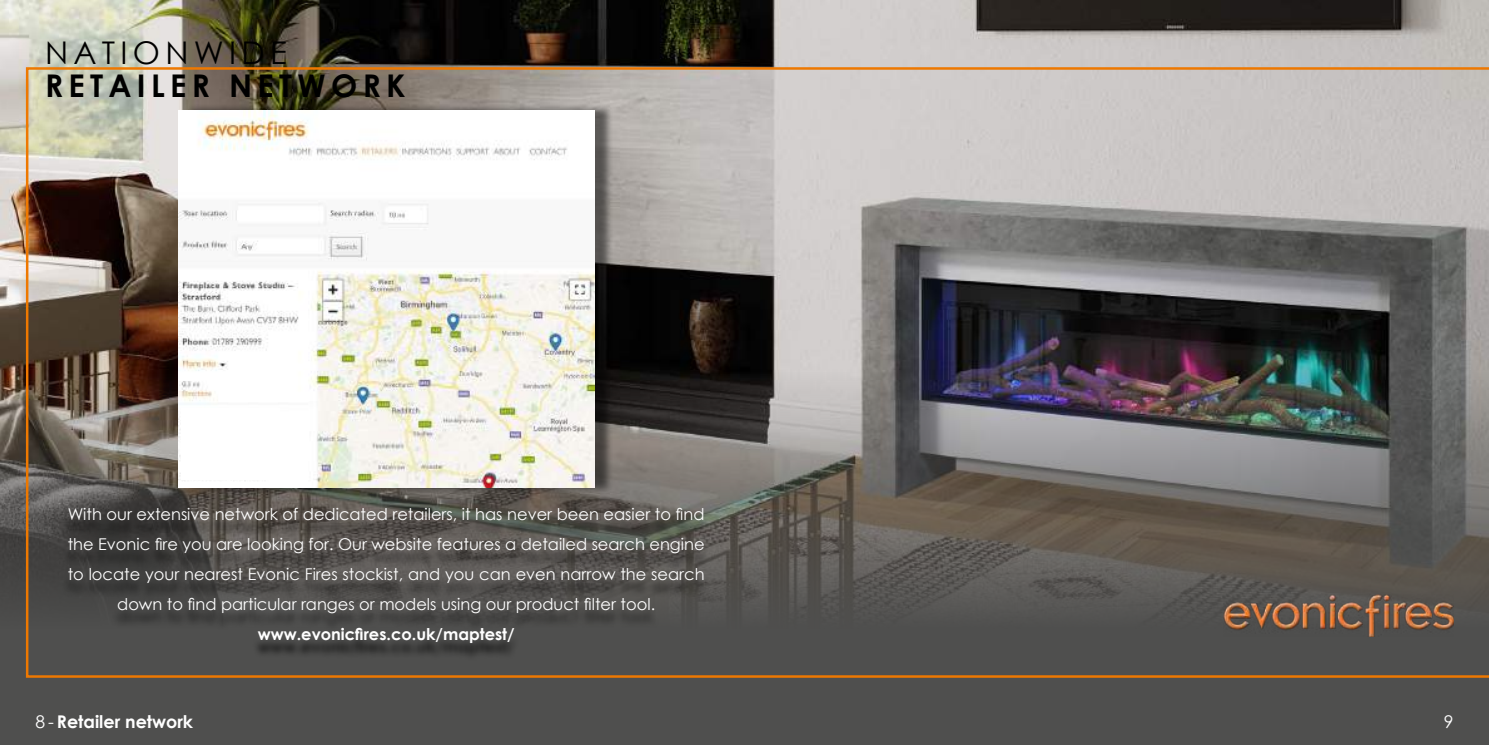
<style>
.page{position:relative;width:1489px;height:745px;background:#fff}
.page>*{position:absolute;margin:0;border:0;box-sizing:border-box;transform-origin:0 0}
.t1{font:700 31.25px "Century Gothic";letter-spacing:.17em;color:#000}
.t2{font:31.25px "Century Gothic";letter-spacing:.17em;color:#000}
.t3{font:700 17.5px "Century Gothic";color:#fff}
.t4{font:17.5px "Century Gothic";color:#fff}
.t5{font:16.25px/30px "Century Gothic";color:#fff;text-align:center}
.t6{font:700 16.25px "Century Gothic";color:#fff}
.s1{font-weight:400}
</style>
<div class="page">
<img style="left:0;top:0;width:1488px;height:371px">
<div style="left:0;top:371px;width:1488px;height:373px;background:#4f4f4e"></div>
<img style="left:26px;top:67px;width:1462px;height:610px">
<h1 class="t2" style="left:45px;top:30px;width:243px">NATIONWIDE</h1>
<h1 class="t1" style="left:45px;top:62px;width:362px">RETAILER NETWORK</h1>
<p class="t5" style="left:68px;top:498px;width:638px">With our extensive network of dedicated retailers, it has never been easier to find the Evonic fire you are looking for. Our website features a detailed search engine to locate your nearest Evonic Fires stockist, and you can even narrow the search down to find particular ranges or models using our product filter tool.</p>
<p class="t6" style="left:258px;top:621px;width:258px">www.evonicfires.co.uk/maptest/</p>
<p class="t3" style="left:35px;top:708px;width:159px"><span class="s1">8 -</span> Retailer network</p>
<p class="t4" style="left:1443px;top:709px;width:11px">9</p>
</div>
